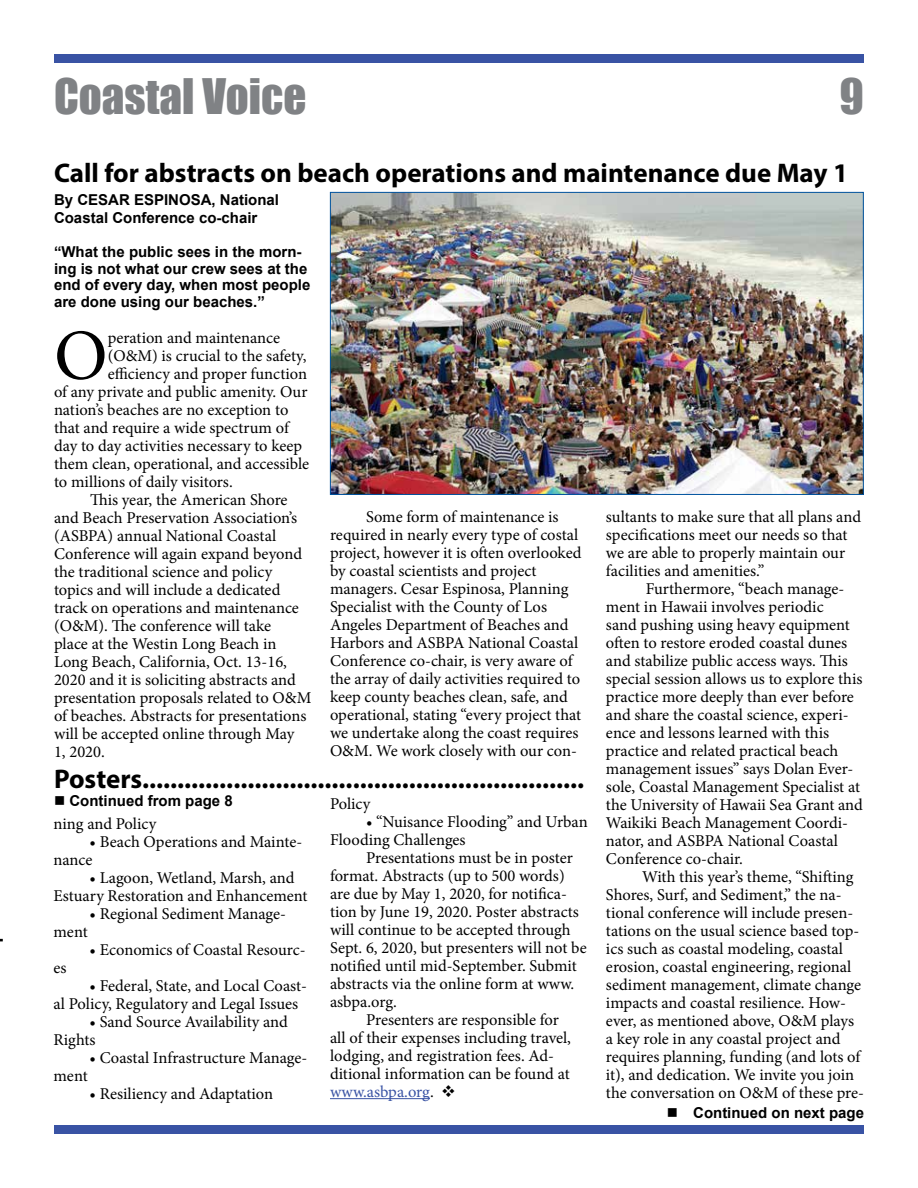
<style>
.page{position:relative;width:918px;height:1188px;background:#fff}
.page>*{position:absolute;margin:0;border:0;box-sizing:border-box;transform-origin:0 0}
.t1{font:71.85px "Minion Pro";color:#000}
.t2{font:45px "Impact";color:#808285}
.t3{font:700 27px "Myriad Pro";color:#000}
.t4{font:16.5px/18px "Minion Pro";color:#000}
.t5{font:16.5px "Minion Pro";color:#3953a4}
.t6{font:700 15px/16.5px "Arial";color:#000}
.s1{color:#000}
</style>
<div class="page">
<div style="left:54px;top:54px;width:810px;height:9px;background:#3953a4"></div>
<div style="left:54px;top:1125px;width:810px;height:9px;background:#3953a4"></div>
<hr style="left:330px;top:1098px;width:100px;height:1px;background:#3953a4">
<img style="left:332px;top:194px;width:530px;height:299px">
<div style="left:330px;top:192px;width:534px;height:303px;border:1px solid #00539f"></div>
<h2 class="t2" style="left:54px;top:61px;width:254px">Coastal Voice</h2>
<h2 class="t2" style="left:840px;top:61px;width:26px">9</h2>
<h3 class="t3" style="left:54px;top:156px;width:796px">Call for abstracts on beach operations and maintenance due May 1</h3>
<p class="t6" style="left:54px;top:191px;width:227px;line-height:18px">By CESAR ESPINOSA, National<br>Coastal Conference co-chair</p>
<p class="t6" style="left:54px;top:244px;width:258px">“What the public sees in the morn&shy;ing is not what our crew sees at the end of every day, when most people are done using our beaches.”</p>
<h1 class="t1" style="left:54px;top:308px;width:55px">O</h1>
<p class="t4" style="left:108px;top:329px;width:174px">peration and maintenance</p>
<p class="t4" style="left:108px;top:347px;width:200px">(O&amp;M) is crucial to the safety,</p>
<p class="t4" style="left:108px;top:365px;width:201px">efficiency and proper function</p>
<p class="t4" style="left:54px;top:383px;width:255px">of any private and public amenity. Our</p>
<p class="t4" style="left:54px;top:401px;width:236px">nation’s beaches are no exception to</p>
<p class="t4" style="left:54px;top:419px;width:236px">that and require a wide spectrum of</p>
<p class="t4" style="left:54px;top:437px;width:250px">day to day activities necessary to keep</p>
<p class="t4" style="left:54px;top:455px;width:257px">them clean, operational, and accessible</p>
<p class="t4" style="left:54px;top:473px;width:180px">to millions of daily visitors.</p>
<p class="t4" style="left:90px;top:491px;width:199px">This year, the American Shore</p>
<p class="t4" style="left:54px;top:509px;width:245px">and Beach Preservation Association’s</p>
<p class="t4" style="left:54px;top:527px;width:224px">(ASBPA) annual National Coastal</p>
<p class="t4" style="left:54px;top:545px;width:250px">Conference will again expand beyond</p>
<p class="t4" style="left:54px;top:563px;width:220px">the traditional science and policy</p>
<p class="t4" style="left:54px;top:581px;width:228px">topics and will include a dedicated</p>
<p class="t4" style="left:54px;top:599px;width:246px">track on operations and maintenance</p>
<p class="t4" style="left:54px;top:617px;width:219px">(O&amp;M). The conference will take</p>
<p class="t4" style="left:54px;top:635px;width:224px">place at the Westin Long Beach in</p>
<p class="t4" style="left:54px;top:653px;width:235px">Long Beach, California, Oct. 13-16,</p>
<p class="t4" style="left:54px;top:671px;width:243px">2020 and it is soliciting abstracts and</p>
<p class="t4" style="left:54px;top:689px;width:259px">presentation proposals related to O&amp;M</p>
<p class="t4" style="left:54px;top:707px;width:254px">of beaches. Abstracts for presentations</p>
<p class="t4" style="left:54px;top:725px;width:242px">will be accepted online through May</p>
<p class="t4" style="left:54px;top:743px;width:52px">1, 2020.</p>
<p class="t4" style="left:330px;top:508px;width:253px;text-indent:36px">Some form of maintenance is required in nearly every type of costal project, however it is often overlooked by coastal scientists and project managers. Cesar Espinosa, Planning Specialist with the County of Los Angeles Department of Beaches and Harbors and ASBPA National Coastal Conference co-chair, is very aware of the array of daily activities required to keep county beaches clean, safe, and operational, stating “every project that we undertake along the coast requires O&amp;M. We work closely with our con-</p>
<p class="t4" style="left:606px;top:508px;width:257px">sultants to make sure that all plans and specifications meet our needs so that we are able to properly maintain our facilities and amenities.”</p>
<p class="t4" style="left:606px;top:580px;width:258px;text-indent:40px">Furthermore, “beach manage&shy;ment in Hawaii involves periodic<br>sand pushing using heavy equipment often to restore eroded coastal dunes and stabilize public access ways. This special session allows us to explore this practice more deeply than ever before and share the coastal science, experi&shy;ence and lessons learned with this practice and related practical beach management issues” says Dolan Ever&shy;sole, Coastal Management Specialist at the University of Hawaii Sea Grant and Waikiki Beach Management Coordi&shy;nator, and ASBPA National Coastal Conference co-chair.</p>
<p class="t4" style="left:606px;top:868px;width:260px;text-indent:36px">With this year’s theme, “Shifting Shores, Surf, and Sediment,” the na&shy;tional conference will include presen&shy;tations on the usual science based top&shy;ics such as coastal modeling, coastal erosion, coastal engineering, regional sediment management, climate change impacts and coastal resilience. How&shy;ever, as mentioned above, O&amp;M plays a key role in any coastal project and requires planning, funding (and lots of it), and dedication. We invite you join the conversation on O&amp;M of these pre-</p>
<h3 class="t3" style="left:54px;top:762px;width:532px">Posters...............................................................</h3>
<p class="t6" style="left:54px;top:793px;width:180px">■ Continued from page 8</p>
<p class="t4" style="left:54px;top:814px;width:104px">ning and Policy</p>
<p class="t4" style="left:54px;top:832px;width:250px;text-indent:36px">• Beach Operations and Mainte&shy;nance</p>
<p class="t4" style="left:54px;top:868px;width:256px;text-indent:36px">• Lagoon, Wetland, Marsh, and<br>Estuary Restoration and Enhancement</p>
<p class="t4" style="left:90px;top:904px;width:198px">• Regional Sediment Manage-</p>
<p class="t4" style="left:54px;top:922px;width:36px">ment</p>
<p class="t4" style="left:90px;top:940px;width:218px">• Economics of Coastal Resourc-</p>
<p class="t4" style="left:54px;top:958px;width:15px">es</p>
<p class="t4" style="left:54px;top:976px;width:255px;text-indent:36px">• Federal, State, and Local Coast&shy;al Policy, Regulatory and Legal Issues</p>
<p class="t4" style="left:54px;top:1012px;width:236px;text-indent:36px">• Sand Source Availability and<br>Rights</p>
<p class="t4" style="left:90px;top:1048px;width:219px">• Coastal Infrastructure Manage-</p>
<p class="t4" style="left:54px;top:1066px;width:36px">ment</p>
<p class="t4" style="left:90px;top:1084px;width:185px">• Resiliency and Adaptation</p>
<p class="t4" style="left:330px;top:795px;width:42px">Policy</p>
<p class="t4" style="left:330px;top:813px;width:259px;text-indent:36px">• “Nuisance Flooding” and Urban<br>Flooding Challenges</p>
<p class="t4" style="left:366px;top:849px;width:208px">Presentations must be in poster</p>
<p class="t4" style="left:330px;top:867px;width:236px">format. Abstracts (up to 500 words)</p>
<p class="t4" style="left:330px;top:885px;width:239px">are due by May 1, 2020, for notifica-</p>
<p class="t4" style="left:330px;top:903px;width:250px">tion by June 19, 2020. Poster abstracts</p>
<p class="t4" style="left:330px;top:921px;width:242px">will continue to be accepted through</p>
<p class="t4" style="left:330px;top:939px;width:258px">Sept. 6, 2020, but presenters will not be</p>
<p class="t4" style="left:330px;top:957px;width:248px">notified until mid-September. Submit</p>
<p class="t4" style="left:330px;top:975px;width:246px">abstracts via the online form at www.</p>
<p class="t4" style="left:330px;top:993px;width:68px">asbpa.org.</p>
<p class="t4" style="left:366px;top:1011px;width:194px">Presenters are responsible for</p>
<p class="t4" style="left:330px;top:1029px;width:242px">all of their expenses including travel,</p>
<p class="t4" style="left:330px;top:1047px;width:226px">lodging, and registration fees. Ad-</p>
<p class="t4" style="left:330px;top:1065px;width:241px">ditional information can be found at</p>
<p class="t5" style="left:330px;top:1081px;width:127px">www.asbpa.org<span class="s1">.</span> <span class="s1">❖</span></p>
<p class="t6" style="left:667px;top:1105px;width:199px">■ Continued on next page</p>
</div>
